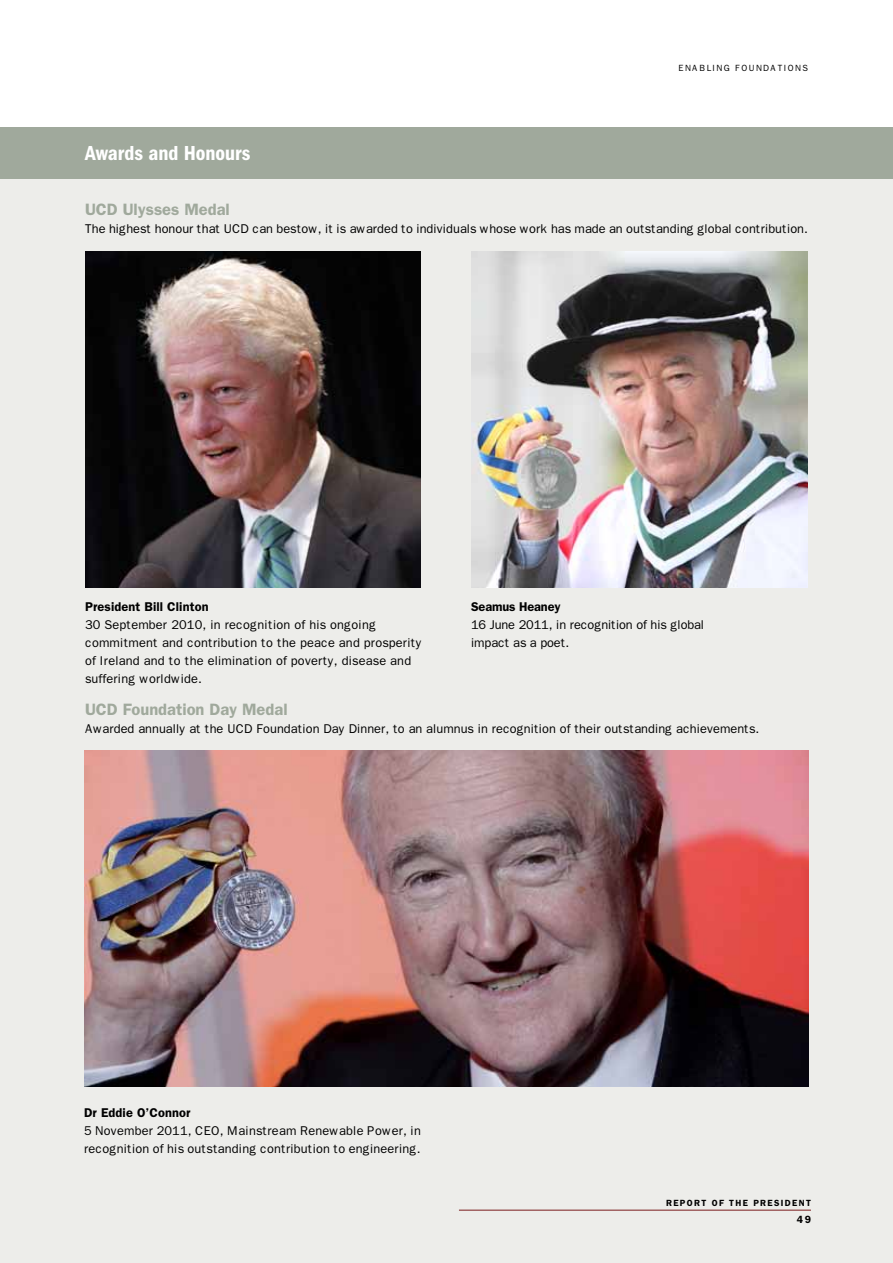
<style>
.page{position:relative;width:893px;height:1263px;background:#fff}
.page>*{position:absolute;margin:0;border:0;box-sizing:border-box;transform-origin:0 0}
.t1{font:21px "ITC Franklin Gothic Std Dm Cd";color:#fff}
.t2{font:600 16.5px "Franklin Gothic";color:#a0a99c}
.t3{font:12.75px/18px "Franklin Gothic";letter-spacing:.01em;color:#000}
.t4{font:12.75px/18px "Franklin Gothic";letter-spacing:-.01em;color:#000}
.t5{font:600 12.75px "Franklin Gothic";letter-spacing:.01em;color:#000}
.t6{font:600 12.75px "Franklin Gothic";letter-spacing:-.01em;color:#000}
.t7{font:600 10.5px "Franklin Gothic";color:#000}
.t8{font:600 9px "Franklin Gothic";letter-spacing:.15em;color:#000}
.t9{font:9px "Franklin Gothic";letter-spacing:.15em;color:#000}
</style>
<div class="page">
<div style="left:0;top:170px;width:893px;height:1093px;background:#ededea"></div>
<div style="left:0;top:128px;width:893px;height:51px;background:#a0a99c"></div>
<img style="left:85px;top:251px;width:336px;height:336px">
<img style="left:471px;top:251px;width:336px;height:336px">
<hr style="left:459px;top:1210px;width:352px;height:1px;background:#7a1c1d">
<img style="left:85px;top:750px;width:723px;height:336px">
<h1 class="t1" style="left:85px;top:142px;width:167px">Awards and Honours</h1>
<p class="t9" style="left:678px;top:62px;width:131px">ENABLING FOUNDATIONS</p>
<p class="t2" style="left:85px;top:199px;width:146px">UCD Ulysses Medal</p>
<p class="t3" style="left:85px;top:219px;width:724px">The highest honour that UCD can bestow, it is awarded to individuals whose work has made an outstanding global contribution.</p>
<p class="t5" style="left:85px;top:599px;width:125px">President Bill Clinton</p>
<p class="t3" style="left:85px;top:616px;width:338px">30 September 2010, in recognition of his ongoing commitment and contribution to the peace and prosperity of Ireland and to the elimination of poverty, disease and suffering worldwide.</p>
<p class="t6" style="left:471px;top:599px;width:91px">Seamus Heaney</p>
<p class="t4" style="left:471px;top:616px;width:235px">16 June 2011, in recognition of his global impact as a poet.</p>
<p class="t2" style="left:85px;top:699px;width:204px">UCD Foundation Day Medal</p>
<p class="t3" style="left:85px;top:719px;width:676px">Awarded annually at the UCD Foundation Day Dinner, to an alumnus in recognition of their outstanding achievements.</p>
<p class="t5" style="left:84px;top:1104px;width:108px">Dr Eddie O’Connor</p>
<p class="t3" style="left:84px;top:1121px;width:338px">5 November 2011, CEO, Mainstream Renewable Power, in recognition of his outstanding contribution to engineering.</p>
<p class="t8" style="left:663px;top:1197px;width:146px">REPORT OF THE PRESIDENT</p>
<p class="t7" style="left:794px;top:1212px;width:16px">49</p>
<p class="t8" style="left:666px;top:1198px;width:146px">REPORT OF THE PRESIDENT</p>
<p class="t7" style="left:797px;top:1213px;width:16px">49</p>
</div>
